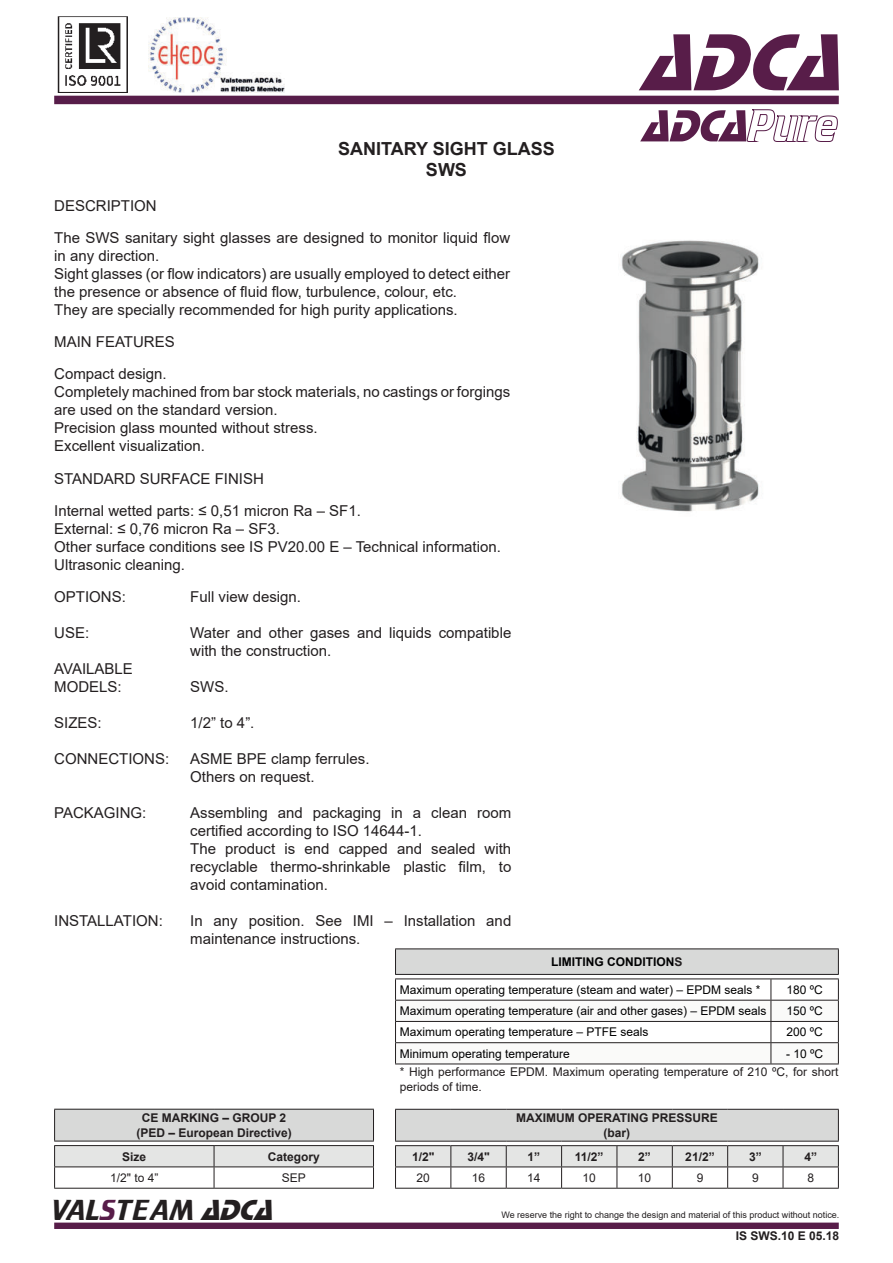
<style>
.page{position:relative;width:893px;height:1263px;background:#fff}
.page>*{position:absolute;margin:0;border:0;box-sizing:border-box;transform-origin:0 0}
.t1{font:italic 84px "Stop D";color:#581d49}
.t2{font:30px "Trekker";color:#231f20}
.t3{font:700 18px/21.6px "Arial";color:#231f20;text-align:center}
.t4{font:15px/18px "Arial";color:#231f20}
.t5{font:12px "Arial";color:#000001}
.t6{font:700 12px/14.4px "Arial";color:#231f20;text-align:center}
.t7{font:12px/14.4px "Arial";color:#231f20}
.t8{font:700 12px "Arial";color:#000001}
.t9{font:9px "Arial";color:#231f20}
.s1{color:#581d49}
.s2{font-family:"Stop D";font-style:italic}
.s3{color:#231f20}
</style>
<div class="page">
<div style="left:54px;top:96px;width:785px;height:8px;background:#571d4a"></div>
<div style="left:54px;top:1222px;width:785px;height:7px;background:#581d49;border:2px solid #581d49"></div>
<img style="left:57px;top:16px;width:71px;height:76px">
<svg style="left:640px;top:110px;width:198px;height:31px"></svg>
<img style="left:149px;top:17px;width:136px;height:75px">
<img style="left:621px;top:240px;width:138px;height:272px">
<div style="left:55px;top:1109px;width:318px;height:32px;background:#d8d9d8"></div>
<hr style="left:54px;top:1188px;width:160px;height:1px;background:#231f20">
<hr style="left:214px;top:1188px;width:160px;height:1px;background:#231f20">
<hr style="left:54px;top:1109px;width:160px;height:1px;background:#231f20">
<hr style="left:54px;top:1109px;width:1px;height:32px;background:#231f20">
<hr style="left:214px;top:1109px;width:160px;height:1px;background:#231f20">
<hr style="left:373px;top:1109px;width:1px;height:32px;background:#231f20">
<hr style="left:54px;top:1141px;width:160px;height:1px;background:#231f20">
<hr style="left:214px;top:1141px;width:160px;height:1px;background:#231f20">
<svg style="left:54px;top:1145px;width:320px;height:43px"></svg>
<hr style="left:54px;top:1166px;width:160px;height:1px;background:#231f20">
<hr style="left:214px;top:1166px;width:160px;height:1px;background:#231f20">
<hr style="left:395px;top:948px;width:376px;height:1px;background:#231f20">
<hr style="left:771px;top:948px;width:68px;height:1px;background:#231f20">
<svg style="left:395px;top:949px;width:444px;height:115px"></svg>
<hr style="left:771px;top:1063px;width:68px;height:1px;background:#231f20">
<div style="left:395px;top:1109px;width:443px;height:32px;background:#d8d9d8"></div>
<hr style="left:395px;top:1188px;width:56px;height:1px;background:#231f20">
<hr style="left:451px;top:1188px;width:55px;height:1px;background:#231f20">
<hr style="left:506px;top:1188px;width:56px;height:1px;background:#231f20">
<hr style="left:562px;top:1188px;width:55px;height:1px;background:#231f20">
<hr style="left:617px;top:1188px;width:55px;height:1px;background:#231f20">
<hr style="left:672px;top:1188px;width:56px;height:1px;background:#231f20">
<hr style="left:728px;top:1188px;width:55px;height:1px;background:#231f20">
<hr style="left:783px;top:1188px;width:56px;height:1px;background:#231f20">
<hr style="left:395px;top:1109px;width:56px;height:1px;background:#231f20">
<hr style="left:395px;top:1110px;width:1px;height:31px;background:#231f20">
<hr style="left:451px;top:1109px;width:55px;height:1px;background:#231f20">
<hr style="left:506px;top:1109px;width:56px;height:1px;background:#231f20">
<hr style="left:562px;top:1109px;width:55px;height:1px;background:#231f20">
<hr style="left:617px;top:1109px;width:55px;height:1px;background:#231f20">
<hr style="left:672px;top:1109px;width:56px;height:1px;background:#231f20">
<hr style="left:728px;top:1109px;width:55px;height:1px;background:#231f20">
<hr style="left:783px;top:1109px;width:56px;height:1px;background:#231f20">
<hr style="left:838px;top:1110px;width:1px;height:31px;background:#231f20">
<hr style="left:395px;top:1141px;width:56px;height:1px;background:#231f20">
<hr style="left:451px;top:1141px;width:55px;height:1px;background:#231f20">
<hr style="left:506px;top:1141px;width:56px;height:1px;background:#231f20">
<hr style="left:562px;top:1141px;width:55px;height:1px;background:#231f20">
<hr style="left:617px;top:1141px;width:55px;height:1px;background:#231f20">
<hr style="left:672px;top:1141px;width:56px;height:1px;background:#231f20">
<hr style="left:728px;top:1141px;width:55px;height:1px;background:#231f20">
<hr style="left:783px;top:1141px;width:56px;height:1px;background:#231f20">
<hr style="left:395px;top:1145px;width:55px;height:1px;background:#231f20">
<hr style="left:450px;top:1145px;width:56px;height:1px;background:#231f20">
<hr style="left:506px;top:1145px;width:56px;height:1px;background:#231f20">
<hr style="left:562px;top:1145px;width:55px;height:1px;background:#231f20">
<hr style="left:617px;top:1145px;width:55px;height:1px;background:#231f20">
<hr style="left:672px;top:1145px;width:56px;height:1px;background:#231f20">
<hr style="left:728px;top:1145px;width:55px;height:1px;background:#231f20">
<hr style="left:783px;top:1145px;width:56px;height:1px;background:#231f20">
<svg style="left:395px;top:1146px;width:444px;height:42px"></svg>
<hr style="left:395px;top:1166px;width:56px;height:1px;background:#231f20">
<hr style="left:451px;top:1166px;width:55px;height:1px;background:#231f20">
<hr style="left:506px;top:1166px;width:56px;height:1px;background:#231f20">
<hr style="left:562px;top:1166px;width:55px;height:1px;background:#231f20">
<hr style="left:617px;top:1166px;width:55px;height:1px;background:#231f20">
<hr style="left:672px;top:1166px;width:56px;height:1px;background:#231f20">
<hr style="left:728px;top:1166px;width:55px;height:1px;background:#231f20">
<hr style="left:783px;top:1166px;width:56px;height:1px;background:#231f20">
<p class="t4" style="left:54px;top:196px;width:104px">DESCRIPTION</p>
<p class="t3" style="left:338px;top:139px;width:218px">SANITARY SIGHT GLASS<br>SWS</p>
<p class="t4" style="left:54px;top:229px;width:458px">The SWS sanitary sight glasses are designed to monitor liquid flow in any direction.<br>Sight glasses (or flow indicators) are usually employed to detect either the presence or absence of fluid flow, turbulence, colour, etc.<br>They are specially recommended for high purity applications.</p>
<p class="t4" style="left:54px;top:333px;width:122px">MAIN FEATURES</p>
<p class="t4" style="left:54px;top:366px;width:458px">Compact design.<br>Completely machined from bar stock materials, no castings or forgings are used on the standard version.<br>Precision glass mounted without stress.<br>Excellent visualization.</p>
<p class="t4" style="left:54px;top:469px;width:211px">STANDARD SURFACE FINISH</p>
<p class="t4" style="left:54px;top:501px;width:448px">Internal wetted parts: ≤ 0,51 micron Ra – SF1.<br>External: ≤ 0,76 micron Ra – SF3.<br>Other surface conditions see IS PV20.00 E – Technical information.<br>Ultrasonic cleaning.</p>
<p class="t4" style="left:54px;top:589px;width:73px">OPTIONS:</p>
<p class="t4" style="left:54px;top:625px;width:37px">USE:</p>
<p class="t4" style="left:54px;top:661px;width:80px">AVAILABLE<br>MODELS:</p>
<p class="t4" style="left:54px;top:715px;width:49px">SIZES:</p>
<p class="t4" style="left:54px;top:751px;width:117px">CONNECTIONS:</p>
<p class="t4" style="left:54px;top:805px;width:94px">PACKAGING:</p>
<p class="t4" style="left:54px;top:913px;width:110px">INSTALLATION:</p>
<p class="t4" style="left:190px;top:589px;width:112px">Full view design.</p>
<p class="t4" style="left:190px;top:625px;width:323px">Water and other gases and liquids compatible with the construction.</p>
<p class="t4" style="left:190px;top:679px;width:40px">SWS.</p>
<p class="t4" style="left:190px;top:715px;width:66px">1/2” to 4”.</p>
<p class="t4" style="left:190px;top:751px;width:181px">ASME BPE clamp ferrules.<br>Others on request.</p>
<p class="t4" style="left:190px;top:805px;width:323px">Assembling and packaging in a clean room certified according to ISO 14644-1.<br>The product is end capped and sealed with recyclable thermo-shrinkable plastic film, to avoid contamination.</p>
<p class="t4" style="left:190px;top:913px;width:323px">In any position. See IMI – Installation and maintenance instructions.</p>
<h1 class="t1" style="left:640px;top:12px;width:199px">ADCA</h1>
<p class="t6" style="left:136px;top:1112px;width:157px">CE MARKING – GROUP 2 (PED – European Directive)</p>
<p class="t6" style="left:122px;top:1150px;width:26px">Size</p>
<p class="t6" style="left:268px;top:1150px;width:54px">Category</p>
<p class="t7" style="left:110px;top:1171px;width:50px">1/2" to 4”</p>
<p class="t7" style="left:282px;top:1171px;width:26px">SEP</p>
<h2 class="t2" style="left:51px;top:1192px;width:222px">VAL<span class="s1">S</span>TEAM <span class="s2">ADCA</span></h2>
<p class="t8" style="left:551px;top:957px;width:133px">LIMITING CONDITION<span class="s3">S</span></p>
<p class="t5" style="left:400px;top:981px;width:362px">Maximum operating temperature (steam and water) – EPDM seals *</p>
<p class="t5" style="left:786px;top:981px;width:38px">180 ºC</p>
<p class="t5" style="left:400px;top:1003px;width:368px">Maximum operating temperature (air and other gases) – EPDM seals</p>
<p class="t5" style="left:786px;top:1003px;width:38px">150 ºC</p>
<p class="t5" style="left:400px;top:1028px;width:250px">Maximum operating temperature – PTFE seals</p>
<p class="t5" style="left:786px;top:1024px;width:38px">200 ºC</p>
<p class="t5" style="left:400px;top:1049px;width:172px">Minimum operating temperature</p>
<p class="t5" style="left:786px;top:1045px;width:39px">- 10 ºC</p>
<p class="t7" style="left:400px;top:1065px;width:440px">* High performance EPDM. Maximum operating temperature of 210 ºC, for short periods of time.</p>
<p class="t6" style="left:516px;top:1111px;width:203px;line-height:15px">MAXIMUM OPERATING PRESSURE (bar)</p>
<p class="t6" style="left:412px;top:1150px;width:24px">1/2"</p>
<p class="t6" style="left:467px;top:1150px;width:24px">3/4"</p>
<p class="t6" style="left:528px;top:1150px;width:14px">1”</p>
<p class="t6" style="left:575px;top:1150px;width:30px">11/2”</p>
<p class="t6" style="left:638px;top:1150px;width:14px">2”</p>
<p class="t6" style="left:685px;top:1150px;width:31px">21/2”</p>
<p class="t6" style="left:749px;top:1150px;width:14px">3”</p>
<p class="t6" style="left:804px;top:1150px;width:14px">4”</p>
<p class="t7" style="left:416px;top:1170px;width:15px">20</p>
<p class="t7" style="left:472px;top:1170px;width:15px">16</p>
<p class="t7" style="left:527px;top:1171px;width:15px">14</p>
<p class="t7" style="left:583px;top:1170px;width:15px">10</p>
<p class="t7" style="left:638px;top:1170px;width:15px">10</p>
<p class="t7" style="left:697px;top:1171px;width:8px">9</p>
<p class="t7" style="left:752px;top:1171px;width:8px">9</p>
<p class="t7" style="left:807px;top:1171px;width:8px">8</p>
<p class="t9" style="left:501px;top:1211px;width:340px">We reserve the right to change the design and material of this product without notice.</p>
<p class="t6" style="left:736px;top:1229px;width:105px">IS SWS.10 E 05.18</p>
</div>
